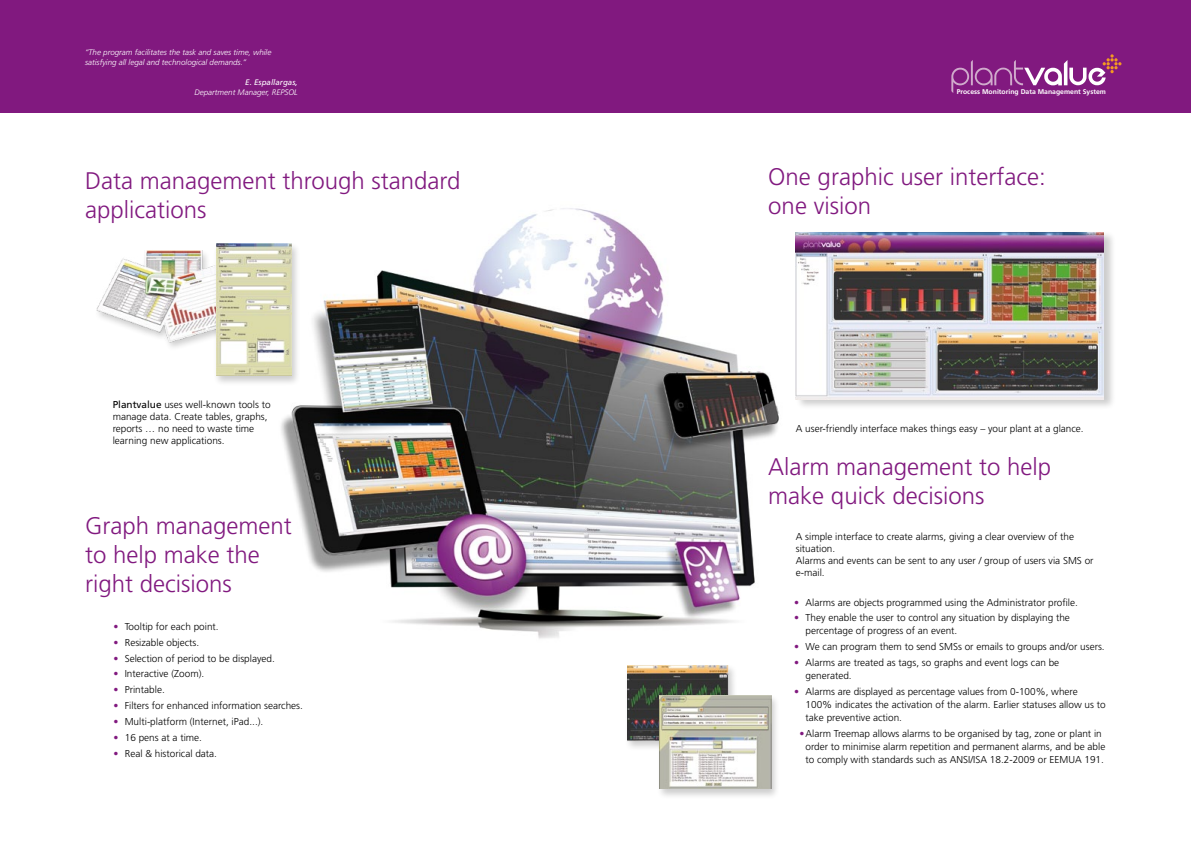
<style>
.page{position:relative;width:1191px;height:842px;background:#fff}
.page>*{position:absolute;margin:0;border:0;box-sizing:border-box;transform-origin:0 0}
.t1{font:300 24px/28.8px "Frutiger";color:#81197f}
.t2{font:300 10px/12px "Frutiger";color:#000}
.t3{font:italic 300 8px/10px "Frutiger";color:#fff}
.t4{font:italic 8px "Frutiger";color:#fff}
.t5{font:700 6.9px "Frutiger";color:#fff}
.s1{font-weight:400}
.s2{font-weight:400;color:#81197f}
</style>
<div class="page">
<div style="left:0;top:0;width:1191px;height:113px;background:#81197f"></div>
<svg style="left:951px;top:54px;width:170px;height:39px"></svg>
<img style="left:281px;top:208px;width:498px;height:431px">
<div style="left:93px;top:249px;width:166px;height:102px;background:#000;opacity:.2"></div>
<img style="left:96px;top:250px;width:117px;height:92px">
<div style="left:213px;top:242px;width:88px;height:145px;background:#000;opacity:.2"></div>
<img style="left:217px;top:243px;width:74px;height:132px">
<div style="left:624px;top:663px;width:113px;height:88px;background:#000;opacity:.2"></div>
<img style="left:627px;top:665px;width:105px;height:78px">
<div style="left:656px;top:694px;width:124px;height:106px;background:#000;opacity:.2"></div>
<img style="left:660px;top:695px;width:111px;height:93px">
<div style="left:795px;top:231px;width:321px;height:179px;background:#000;opacity:.2"></div>
<img style="left:795px;top:232px;width:309px;height:167px">
<p class="t3" style="left:85px;top:47px;width:188px">“The program facilitates the task and saves time, while satisfying all legal and technological demands.”</p>
<p class="t4" style="left:245px;top:78px;width:54px">E. Espallargas,</p>
<p class="t3" style="left:194px;top:87px;width:105px">Department Manager, REPSOL</p>
<p class="t5" style="left:956px;top:88px;width:151px">Process Monitoring Data Management System</p>
<h1 class="t1" style="left:85px;top:166px;width:377px">Data management through standard applications</h1>
<h1 class="t1" style="left:768px;top:162px;width:279px">One graphic user interface: one vision</h1>
<p class="t2" style="left:113px;top:398px;width:159px"><span class="s1">Plantvalue</span> uses well-known tools to manage data. Create tables, graphs, reports … no need to waste time learning new applications.</p>
<h1 class="t1" style="left:85px;top:511px;width:208px">Graph management to help make the right decisions</h1>
<p class="t2" style="left:113px;top:620px;width:107px"><span class="s2">•</span> Tooltip for each point.</p>
<p class="t2" style="left:113px;top:636px;width:87px"><span class="s2">•</span> Resizable objects.</p>
<p class="t2" style="left:113px;top:652px;width:163px"><span class="s2">•</span> Selection of period to be displayed.</p>
<p class="t2" style="left:113px;top:668px;width:92px"><span class="s2">•</span> Interactive (Zoom).</p>
<p class="t2" style="left:113px;top:684px;width:53px"><span class="s2">•</span> Printable.</p>
<p class="t2" style="left:113px;top:699px;width:191px"><span class="s2">•</span> Filters for enhanced information searches.</p>
<p class="t2" style="left:113px;top:715px;width:151px"><span class="s2">•</span> Multi-platform (Internet, iPad...).</p>
<p class="t2" style="left:113px;top:731px;width:90px"><span class="s2">•</span> 16 pens at a time.</p>
<p class="t2" style="left:113px;top:747px;width:105px"><span class="s2">•</span> Real &amp; historical data.</p>
<p class="t2" style="left:796px;top:423px;width:289px">A user-friendly interface makes things easy – your plant at a glance.</p>
<h1 class="t1" style="left:768px;top:452px;width:284px">Alarm management to help make quick decisions</h1>
<p class="t2" style="left:796px;top:531px;width:299px">A simple interface to create alarms, giving a clear overview of the situation.<br>Alarms and events can be sent to any user / group of users via SMS or e-mail.</p>
<p class="t2" style="left:794px;top:596px;width:285px"><span class="s2">•</span> Alarms are objects programmed using the Administrator profile.</p>
<p class="t2" style="left:805px;top:611px;width:266px;line-height:13px;text-indent:-11px"><span class="s2">•</span> They enable the user to control any situation by displaying the percentage of progress of an event.</p>
<p class="t2" style="left:794px;top:641px;width:312px"><span class="s2">•</span> We can program them to send SMSs or emails to groups and/or users.</p>
<p class="t2" style="left:805px;top:656px;width:255px;line-height:13px;text-indent:-11px"><span class="s2">•</span> Alarms are treated as tags, so graphs and event logs can be generated.</p>
<p class="t2" style="left:805px;top:685px;width:302px;line-height:13px;text-indent:-11px"><span class="s2">•</span> Alarms are displayed as percentage values from 0-100%, where<br>100% indicates the activation of the alarm. Earlier statuses allow us to take preventive action.</p>
<p class="t2" style="left:805px;top:727px;width:301px;line-height:13px;text-indent:-6px"><span class="s2">•</span> Alarm Treemap allows alarms to be organised by tag, zone or plant in order to minimise alarm repetition and permanent alarms, and be able to comply with standards such as ANSI/ISA 18.2-2009 or EEMUA 191.</p>
</div>
